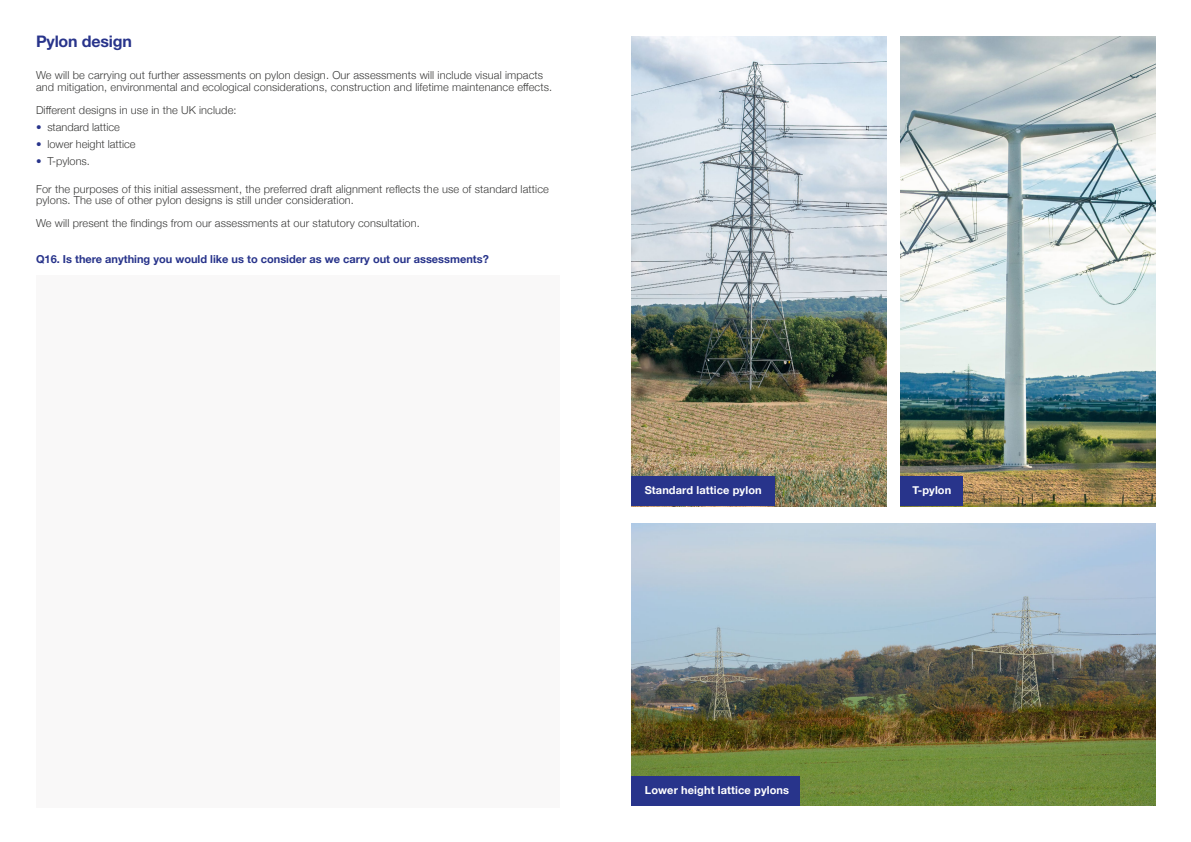
<style>
.page{position:relative;width:1191px;height:842px;background:#fff}
.page>*{position:absolute;margin:0;border:0;box-sizing:border-box;transform-origin:0 0}
.t1{font:700 16px "Helvetica Neue LT Std";letter-spacing:-.01em;color:#28348b}
.t2{font:300 11px/11.5px "Helvetica Neue";letter-spacing:.01em;color:#3c3c3b}
.t3{font:700 11px "Helvetica Neue";color:#28348b}
.t4{font:700 11px "Helvetica Neue";letter-spacing:.01em;color:#fff}
.s1{color:#28348b}
</style>
<div class="page">
<div style="left:36px;top:275px;width:523px;height:532px;background:#f9f8f8"></div>
<img style="left:631px;top:36px;width:255px;height:470px">
<img style="left:631px;top:523px;width:524px;height:283px">
<img style="left:900px;top:36px;width:255px;height:470px">
<div style="left:631px;top:476px;width:143px;height:30px;background:#28348b"></div>
<div style="left:900px;top:476px;width:62px;height:30px;background:#28348b"></div>
<div style="left:631px;top:776px;width:168px;height:30px;background:#28348b"></div>
<h1 class="t1" style="left:36px;top:32px;width:97px">Pylon design</h1>
<p class="t2" style="left:36px;top:69px;width:518px">We will be carrying out further assessments on pylon design. Our assessments will include visual impacts and mitigation, environmental and ecological considerations, construction and lifetime maintenance effects.</p>
<p class="t2" style="left:36px;top:103px;width:202px">Different designs in use in the UK include:</p>
<p class="t2" style="left:36px;top:120px;width:85px"><span class="s1">•</span> standard lattice</p>
<p class="t2" style="left:36px;top:137px;width:101px"><span class="s1">•</span> lower height lattice</p>
<p class="t2" style="left:36px;top:155px;width:55px"><span class="s1">•</span> T-pylons.</p>
<p class="t2" style="left:36px;top:182px;width:514px">For the purposes of this initial assessment, the preferred draft alignment reflects the use of standard lattice pylons. The use of other pylon designs is still under consideration.</p>
<p class="t2" style="left:36px;top:217px;width:385px">We will present the findings from our assessments at our statutory consultation.</p>
<p class="t3" style="left:36px;top:250px;width:454px">Q16. Is there anything you would like us to consider as we carry out our assessments?</p>
<p class="t4" style="left:644px;top:482px;width:118px">Standard lattice pylon</p>
<p class="t4" style="left:912px;top:482px;width:40px">T-pylon</p>
<p class="t4" style="left:644px;top:782px;width:146px">Lower height lattice pylons</p>
</div>
